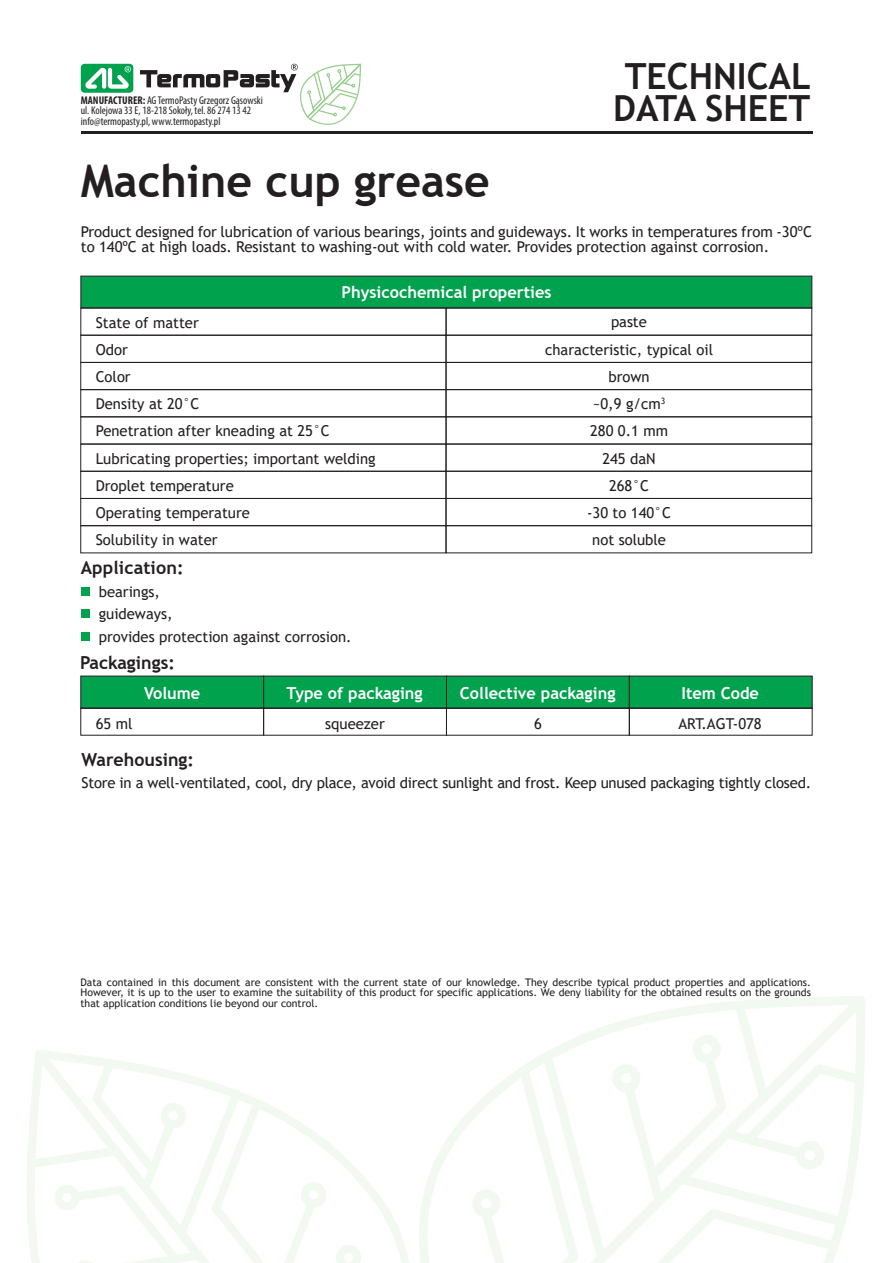
<style>
.page{position:relative;width:893px;height:1263px;background:#fff}
.page>*{position:absolute;margin:0;border:0;box-sizing:border-box;transform-origin:0 0}
.t1{font:700 45px "Trebuchet MS";color:#231f20}
.t2{font:700 36px/31.5px "Trebuchet MS";color:#231f20;text-align:center}
.t3{font:700 18px "Trebuchet MS";color:#231f20}
.t4{font:700 16.5px "Trebuchet MS";color:#fff}
.t5{font:15px/22.5px "Trebuchet MS";color:#231f20}
.t6{font:condensed 11.25px/10.5px "Myriad Pro";color:#231f20}
.t7{font:10.5px/10.5px "Trebuchet MS";color:#231f20;text-align:justify}
.s1{font-weight:700}
</style>
<div class="page">
<svg style="left:448px;top:996px;width:417px;height:267px"></svg>
<svg style="left:348px;top:1138px;width:100px;height:125px"></svg>
<svg style="left:27px;top:1050px;width:321px;height:213px"></svg>
<div style="left:81px;top:64px;width:52px;height:29px;background:#00a24e;border-radius:4px"></div>
<svg style="left:85px;top:66px;width:46px;height:23px"></svg>
<hr style="left:81px;top:131px;width:731px;height:2px;background:#231f20">
<svg style="left:140px;top:64px;width:221px;height:61px"></svg>
<div style="left:81px;top:587px;width:9px;height:9px;background:#00a24e"></div>
<div style="left:81px;top:610px;width:9px;height:8px;background:#00a24e"></div>
<div style="left:81px;top:632px;width:9px;height:8px;background:#00a24e"></div>
<div style="left:81px;top:276px;width:731px;height:32px;background:#00a24e;border:1px solid #231f20"></div>
<div style="left:446px;top:308px;width:366px;height:27px;border:1px solid #231f20"></div>
<div style="left:81px;top:308px;width:365px;height:27px;border:1px solid #231f20"></div>
<div style="left:446px;top:335px;width:366px;height:28px;border:1px solid #231f20"></div>
<div style="left:81px;top:335px;width:365px;height:28px;border:1px solid #231f20"></div>
<div style="left:446px;top:471px;width:366px;height:28px;border:1px solid #231f20"></div>
<div style="left:81px;top:471px;width:365px;height:28px;border:1px solid #231f20"></div>
<div style="left:446px;top:444px;width:366px;height:27px;border:1px solid #231f20"></div>
<div style="left:81px;top:444px;width:365px;height:27px;border:1px solid #231f20"></div>
<div style="left:446px;top:498px;width:366px;height:28px;border:1px solid #231f20"></div>
<div style="left:81px;top:498px;width:365px;height:28px;border:1px solid #231f20"></div>
<div style="left:446px;top:389px;width:366px;height:28px;border:1px solid #231f20"></div>
<div style="left:81px;top:389px;width:365px;height:28px;border:1px solid #231f20"></div>
<div style="left:446px;top:676px;width:184px;height:32px;background:#00a24e;border:1px solid #231f20"></div>
<div style="left:81px;top:676px;width:183px;height:32px;background:#00a24e;border:1px solid #231f20"></div>
<div style="left:263px;top:676px;width:184px;height:32px;background:#00a24e;border:1px solid #231f20"></div>
<div style="left:629px;top:676px;width:183px;height:32px;background:#00a24e;border:1px solid #231f20"></div>
<div style="left:446px;top:708px;width:183px;height:27px;border:1px solid #231f20"></div>
<div style="left:81px;top:708px;width:183px;height:27px;border:1px solid #231f20"></div>
<div style="left:263px;top:708px;width:184px;height:27px;border:1px solid #231f20"></div>
<div style="left:629px;top:708px;width:183px;height:27px;border:1px solid #231f20"></div>
<p class="t6" style="left:81px;top:95px;width:184px"><span class="s1">MANUFACTURER:</span> AG TermoPasty Grzegorz Gąsowski ul. Kolejowa 33 E, 18-218 Sokoły, tel. 86 274 13 42 info@termopasty.pl, www.termopasty.pl</p>
<h2 class="t2" style="left:613px;top:61px;width:199px">TECHNICAL<br>DATA SHEET</h2>
<h1 class="t1" style="left:81px;top:153px;width:410px">Machine cup grease</h1>
<p class="t5" style="left:81px;top:224px;width:733px;line-height:15px">Product designed for lubrication of various bearings, joints and guideways. It works in temperatures from -30ºC to 140ºC at high loads. Resistant to washing-out with cold water. Provides protection against corrosion.</p>
<p class="t4" style="left:341px;top:282px;width:212px">Physicochemical properties</p>
<p class="t5" style="left:96px;top:311px;width:104px">State of matter</p>
<p class="t5" style="left:611px;top:311px;width:37px">paste</p>
<p class="t5" style="left:96px;top:338px;width:34px">Odor</p>
<p class="t5" style="left:545px;top:338px;width:169px">characteristic, typical oil</p>
<p class="t5" style="left:96px;top:365px;width:36px">Color</p>
<p class="t5" style="left:608px;top:365px;width:43px">brown</p>
<p class="t5" style="left:96px;top:392px;width:105px">Density at 20°C</p>
<p class="t5" style="left:593px;top:392px;width:74px">~0,9 g/cm<sup>3</sup></p>
<p class="t5" style="left:96px;top:420px;width:235px">Penetration after kneading at 25°C</p>
<p class="t5" style="left:590px;top:420px;width:79px">280 0.1 mm</p>
<p class="t5" style="left:96px;top:447px;width:281px">Lubricating properties; important welding</p>
<p class="t5" style="left:602px;top:447px;width:55px">245 daN</p>
<p class="t5" style="left:96px;top:474px;width:140px">Droplet temperature</p>
<p class="t5" style="left:609px;top:474px;width:42px">268°C</p>
<p class="t5" style="left:96px;top:501px;width:156px">Operating temperature</p>
<p class="t5" style="left:587px;top:501px;width:85px">-30 to 140°C</p>
<p class="t5" style="left:96px;top:528px;width:123px">Solubility in water</p>
<p class="t5" style="left:592px;top:528px;width:75px">not soluble</p>
<p class="t3" style="left:81px;top:556px;width:104px">Application:</p>
<p class="t5" style="left:99px;top:580px;width:254px">bearings,<br>guideways,<br>provides protection against corrosion.</p>
<p class="t3" style="left:80px;top:651px;width:96px">Packagings:</p>
<p class="t4" style="left:144px;top:682px;width:58px">Volume</p>
<p class="t4" style="left:287px;top:683px;width:138px">Type of packaging</p>
<p class="t4" style="left:460px;top:683px;width:157px">Collective packaging</p>
<p class="t4" style="left:681px;top:683px;width:79px">Item Code</p>
<p class="t5" style="left:96px;top:712px;width:38px">65 ml</p>
<p class="t5" style="left:325px;top:712px;width:61px">squeezer</p>
<p class="t5" style="left:534px;top:712px;width:9px">6</p>
<p class="t5" style="left:678px;top:712px;width:85px">ART.AGT-078</p>
<p class="t3" style="left:81px;top:748px;width:114px">Warehousing:</p>
<p class="t5" style="left:81px;top:772px;width:731px">Store in a well-ventilated, cool, dry place, avoid direct sunlight and frost. Keep unused packaging tightly closed.</p>
<p class="t7" style="left:80px;top:977px;width:732px">Data contained in this document are consistent with the current state of our knowledge. They describe typical product properties and applications.<br>However, it is up to the user to examine the suitability of this product for specific applications. We deny liability for the obtained results on the grounds that application conditions lie beyond our control.</p>
</div>
